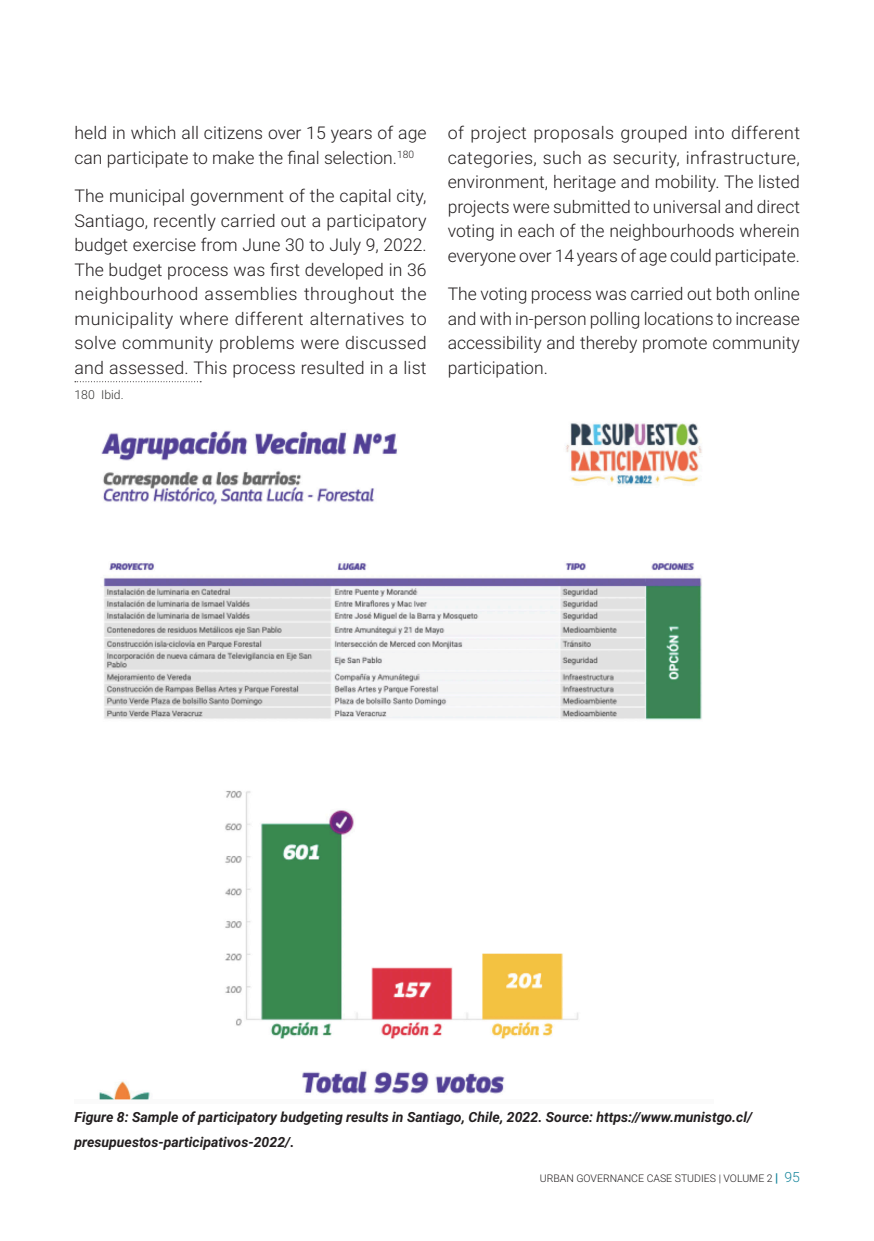
<style>
.page{position:relative;width:874px;height:1241px;background:#fff}
.page>*{position:absolute;margin:0;border:0;box-sizing:border-box;transform-origin:0 0}
.t1{font:300 17.5px/24.5px "Roboto";color:#231f20;text-align:justify}
.t2{font:italic 700 14px/24.5px "Roboto";color:#231f20}
.Footnote_text{font:300 12.25px "Roboto";color:#353534}
.t3{font:300 10.5px "Roboto";color:#231f20}
.s1{font-weight:900;font-size:12.25px;color:#17869c}
.s2{font-size:14px;color:#17869c}
</style>
<div class="page">
<svg style="left:75px;top:381px;width:126px;height:1px"></svg>
<img style="left:99px;top:423px;width:603px;height:677px">
<p class="t1" style="left:74px;top:120px;width:353px">held in which all citizens over 15 years of age can participate to make the final selection.<sup>180</sup></p>
<p class="t1" style="left:74px;top:183px;width:353px">The municipal government of the capital city, Santiago, recently carried out a participatory budget exercise from June 30 to July 9, 2022.<br>The budget process was first developed in 36 neighbourhood assemblies throughout the municipality where different alternatives to solve community problems were discussed and assessed. This process resulted in a list</p>
<p class="Footnote_text" style="left:74px;top:386px;width:51px">180 Ibid.</p>
<p class="t1" style="left:447px;top:120px;width:353px">of project proposals grouped into different categories, such as security, infrastructure, environment, heritage and mobility. The listed projects were submitted to universal and direct voting in each of the neighbourhoods wherein everyone over 14 years of age could participate.</p>
<p class="t1" style="left:447px;top:281px;width:353px">The voting process was carried out both online and with in-person polling locations to increase accessibility and thereby promote community participation.</p>
<p class="t2" style="left:74px;top:1104px;width:679px">Figure 8: Sample of participatory budgeting results in Santiago, Chile, 2022. Source: https://www.munistgo.cl/ presupuestos-participativos-2022/.</p>
<p class="t3" style="left:539px;top:1170px;width:261px">URBAN GOVERNANCE CASE STUDI ES | VOLUME 2 <span class="s1">|</span> <span class="s2">95</span></p>
</div>
